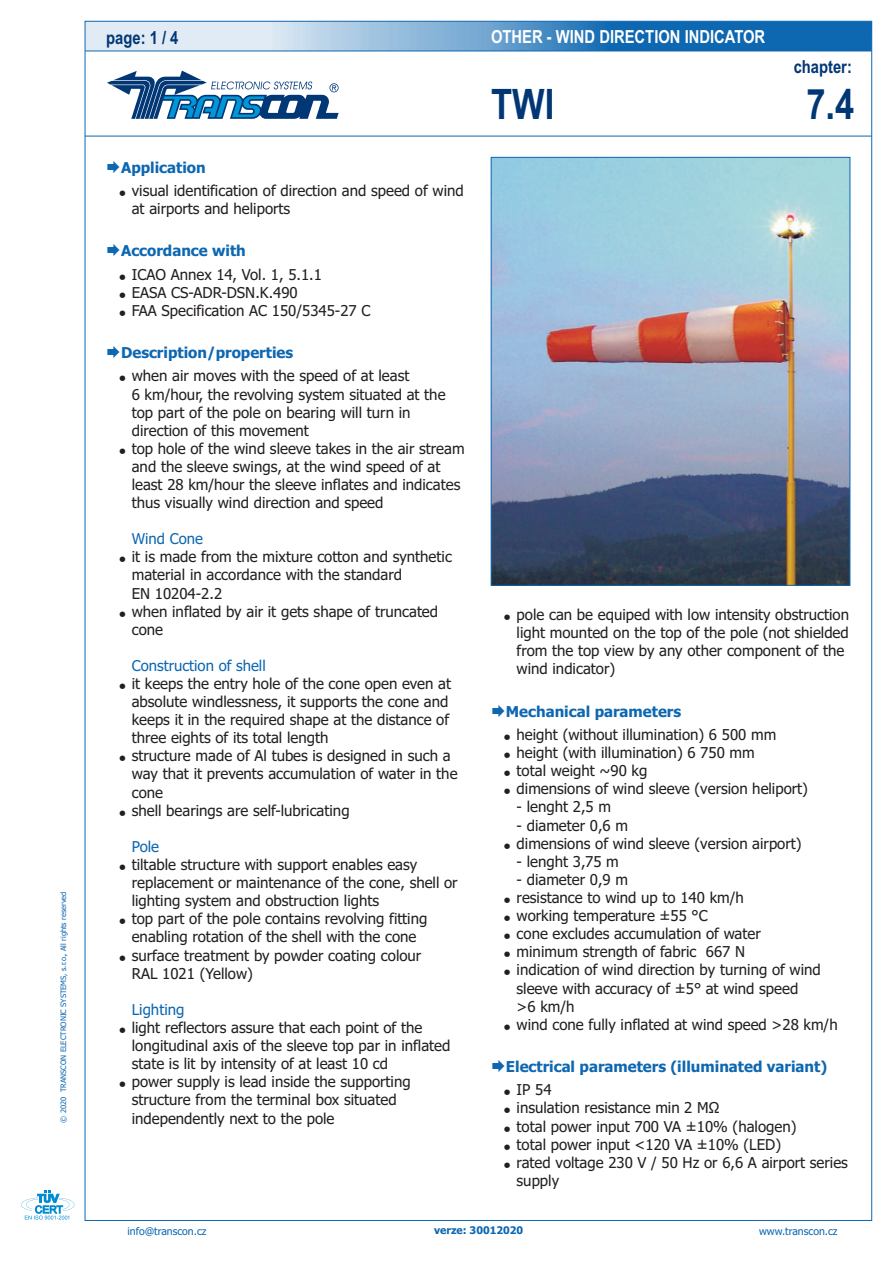
<style>
.page{position:relative;width:893px;height:1263px;background:#fff}
.page>*{position:absolute;margin:0;border:0;box-sizing:border-box;transform-origin:0 0}
.t1{font:700 42px "Arial Narrow";color:#013775}
.t2{font:700 18px "Arial Narrow";color:#fff}
.t3{font:700 18px "Arial Narrow";color:#013775}
.t4{font:15px/18.1px "Tahoma";color:#231f20}
.t5{font:700 15px "Tahoma";color:#0d67b1}
.t6{font:15px "Tahoma";color:#0d67b1}
.t7{font:14.85px "Tahoma";color:#0d67b1}
.t8{font:10.5px "Tahoma";color:#0d67b1}
.t9{font:700 10.5px "Tahoma";color:#0d67b1}
.t10{font:7.5px "Tahoma";color:#0d67b1}
</style>
<div class="page">
<svg style="left:21px;top:1191px;width:53px;height:29px"></svg>
<svg style="left:85px;top:21px;width:787px;height:30px;background:#6ca2cf"></svg>
<svg style="left:107px;top:71px;width:232px;height:48px"></svg>
<hr style="left:85px;top:136px;width:787px;height:1px;background:#0d67b1">
<hr style="left:85px;top:51px;width:787px;height:1px;background:#0d67b1">
<img style="left:493px;top:159px;width:355px;height:424px">
<div style="left:491px;top:157px;width:359px;height:428px;border:1px solid #0d67b1"></div>
<p class="t10" style="left:60px;top:1123px;width:233px;rotate:-90deg">© 2020 TRANSCON ELECTRONIC SYSTEMS, s.r.o., All rights reserved</p>
<p class="t3" style="left:106px;top:30px;width:74px">page: 1 / 4</p>
<p class="t2" style="left:491px;top:30px;width:276px">OTHER - WIND DIRECTION INDICATOR</p>
<p class="t3" style="left:794px;top:60px;width:60px">chapter:</p>
<p class="t5" style="left:121px;top:161px;width:86px">Application</p>
<p class="t4" style="left:132px;top:183px;width:334px">visual identification of direction and speed of wind at airports and heliports</p>
<p class="t5" style="left:121px;top:245px;width:126px">Accordance with</p>
<p class="t4" style="left:132px;top:266px;width:240px">ICAO Annex 14, Vol. 1, 5.1.1<br>EASA CS-ADR-DSN.K.490<br>FAA Specification AC 150/5345-27 C</p>
<p class="t5" style="left:121px;top:347px;width:174px">Description/properties</p>
<p class="t4" style="left:132px;top:368px;width:334px">when air moves with the speed of at least<br>6 km/hour, the revolving system situated at the top part of the pole on bearing will turn in direction of this movement<br>top hole of the wind sleeve takes in the air stream and the sleeve swings, at the wind speed of at least 28 km/hour the sleeve inflates and indicates thus visually wind direction and speed</p>
<p class="t4" style="left:132px;top:549px;width:322px">it is made from the mixture cotton and synthetic material in accordance with the standard<br>EN 10204-2.2<br>when inflated by air it gets shape of truncated cone</p>
<p class="t7" style="left:132px;top:533px;width:73px">Wind Cone</p>
<p class="t7" style="left:132px;top:659px;width:135px">Construction of shell</p>
<p class="t4" style="left:132px;top:676px;width:327px">it keeps the entry hole of the cone open even at absolute windlessness, it supports the cone and keeps it in the required shape at the distance of three eights of its total length<br>structure made of Al tubes is designed in such a way that it prevents accumulation of water in the cone<br>shell bearings are self-lubricating</p>
<p class="t4" style="left:132px;top:857px;width:327px">tiltable structure with support enables easy replacement or maintenance of the cone, shell or lighting system and obstruction lights<br>top part of the pole contains revolving fitting enabling rotation of the shell with the cone surface treatment by powder coating colour<br>RAL 1021 (Yellow)</p>
<p class="t4" style="left:132px;top:1020px;width:320px">light reflectors assure that each point of the longitudinal axis of the sleeve top par in inflated state is lit by intensity of at least 10 cd<br>power supply is lead inside the supporting structure from the terminal box situated independently next to the pole</p>
<p class="t6" style="left:132px;top:840px;width:29px">Pole</p>
<p class="t6" style="left:132px;top:1003px;width:54px">Lighting</p>
<h1 class="t1" style="left:491px;top:88px;width:65px">TWI</h1>
<h1 class="t1" style="left:806px;top:88px;width:49px">7.4</h1>
<p class="t4" style="left:517px;top:607px;width:334px">pole can be equiped with low intensity obstruction light mounted on the top of the pole (not shielded from the top view by any other component of the wind indicator)</p>
<p class="t5" style="left:506px;top:705px;width:177px">Mechanical parameters</p>
<p class="t4" style="left:517px;top:727px;width:293px">height (without illumination) 6 500 mm height (with illumination) 6 750 mm<br>total weight ~90 kg<br>dimensions of wind sleeve (version heliport)</p>
<p class="t4" style="left:517px;top:799px;width:96px">- lenght 2,5 m</p>
<p class="t4" style="left:517px;top:817px;width:286px">- diameter 0,6 m<br>dimensions of wind sleeve (version airport)</p>
<p class="t4" style="left:517px;top:853px;width:104px">- lenght 3,75 m</p>
<p class="t4" style="left:517px;top:872px;width:323px">- diameter 0,9 m<br>resistance to wind up to 140 km/h<br>working temperature ±55 °C<br>cone excludes accumulation of water<br>minimum strength of fabric 667 N<br>indication of wind direction by turning of wind sleeve with accuracy of ±5° at wind speed<br>&gt;6 km/h<br>wind cone fully inflated at wind speed &gt;28 km/h</p>
<p class="t5" style="left:506px;top:1061px;width:323px">Electrical parameters (illuminated variant)</p>
<p class="t4" style="left:517px;top:1082px;width:333px">IP 54<br>insulation resistance min 2 MΩ<br>total power input 700 VA ±10% (halogen)<br>total power input &lt;120 VA ±10% (LED)<br>rated voltage 230 V / 50 Hz or 6,6 A airport series supply</p>
<p class="t8" style="left:128px;top:1227px;width:81px">info@transcon.cz</p>
<p class="t9" style="left:434px;top:1226px;width:91px">verze: 30012020</p>
<p class="t8" style="left:759px;top:1227px;width:80px">www.transcon.cz</p>
</div>
